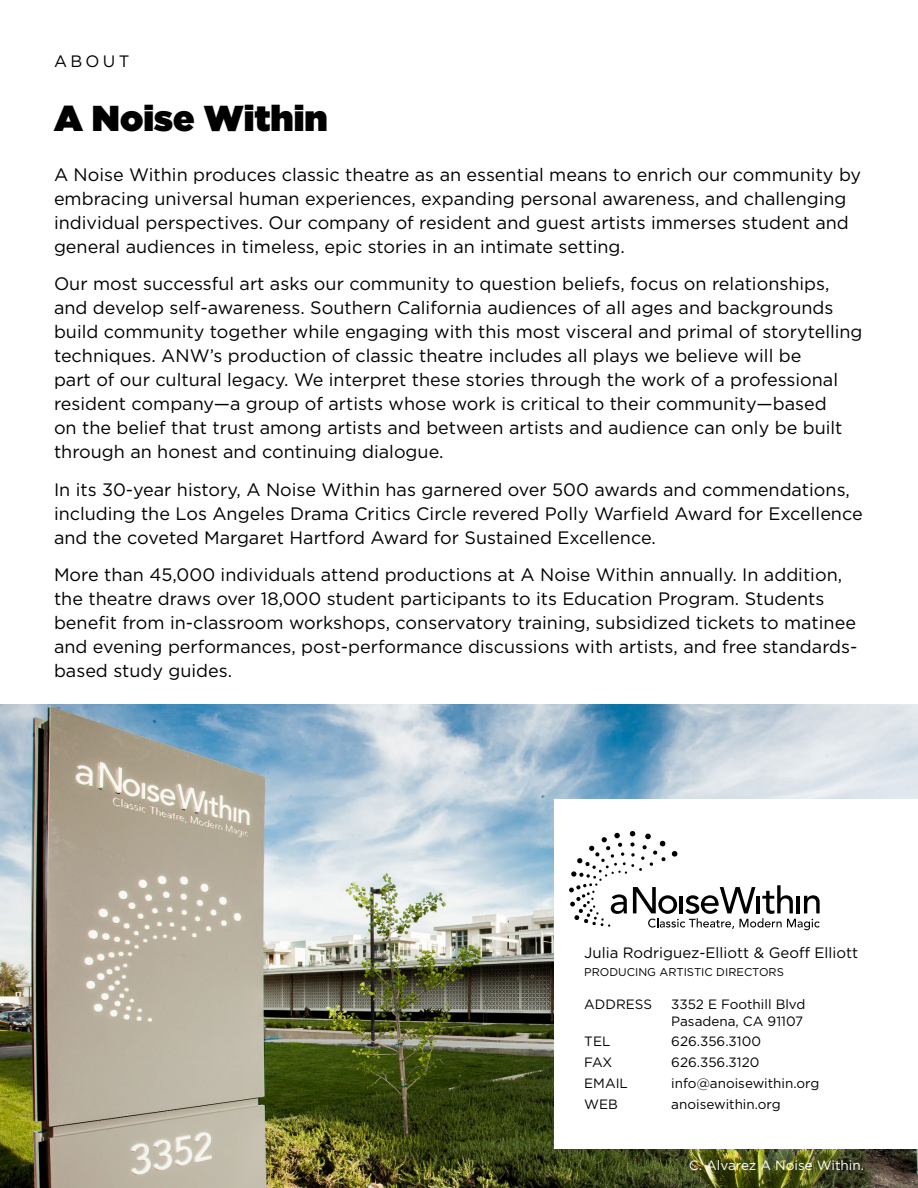
<style>
.page{position:relative;width:918px;height:1188px;background:#fff}
.page>*{position:absolute;margin:0;border:0;box-sizing:border-box;transform-origin:0 0}
.t1{font:900 36px "Gotham";color:#000}
.t2{font:18px/24px "Gotham";color:#000}
.t3{font:16.5px "Gotham";letter-spacing:.2em;color:#000}
.t4{font:15px "Gotham";color:#000}
.t5{font:13.5px/16.2px "Gotham";color:#000}
.t6{font:13.5px "Gotham";color:#fff}
.t7{font:11.25px "Gotham";color:#000}
</style>
<div class="page">
<img style="left:0;top:704px;width:918px;height:484px">
<div style="left:554px;top:799px;width:364px;height:350px;background:#fff"></div>
<svg style="left:569px;top:831px;width:251px;height:99px"></svg>
<p class="t3" style="left:54px;top:51px;width:77px">ABOUT</p>
<h1 class="t1" style="left:54px;top:92px;width:275px">A Noise Within</h1>
<p class="t2" style="left:54px;top:162px;width:809px">A Noise Within produces classic theatre as an essential means to enrich our community by embracing universal human experiences, expanding personal awareness, and challenging individual perspectives. Our company of resident and guest artists immerses student and general audiences in timeless, epic stories in an intimate setting.</p>
<p class="t2" style="left:54px;top:271px;width:810px">Our most successful art asks our community to question beliefs, focus on relationships, and develop self-awareness. Southern California audiences of all ages and backgrounds build community together while engaging with this most visceral and primal of storytelling techniques. ANW’s production of classic theatre includes all plays we believe will be<br>part of our cultural legacy. We interpret these stories through the work of a professional resident company—a group of artists whose work is critical to their community—based<br>on the belief that trust among artists and between artists and audience can only be built through an honest and continuing dialogue.</p>
<p class="t2" style="left:54px;top:477px;width:810px">In its 30-year history, A Noise Within has garnered over 500 awards and commendations, including the Los Angeles Drama Critics Circle revered Polly Warfield Award for Excellence and the coveted Margaret Hartford Award for Sustained Excellence.</p>
<p class="t2" style="left:54px;top:562px;width:805px">More than 45,000 individuals attend productions at A Noise Within annually. In addition, the theatre draws over 18,000 student participants to its Education Program. Students benefit from in-classroom workshops, conservatory training, subsidized tickets to matinee and evening performances, post-performance discussions with artists, and free standards&shy;based study guides.</p>
<p class="t4" style="left:584px;top:943px;width:275px">Julia Rodriguez-Elliott &amp; Geoff Elliott</p>
<p class="t7" style="left:584px;top:965px;width:201px">PRODUCING ARTISTIC DIRECTORS</p>
<p class="t5" style="left:584px;top:996px;width:69px">ADDRESS</p>
<p class="t5" style="left:671px;top:996px;width:136px">3352 E Foothill Blvd<br>Pasadena, CA 91107</p>
<p class="t5" style="left:584px;top:1033px;width:28px">TEL</p>
<p class="t5" style="left:671px;top:1033px;width:91px">626.356.3100</p>
<p class="t5" style="left:584px;top:1054px;width:30px">FAX</p>
<p class="t5" style="left:671px;top:1054px;width:90px">626.356.3120</p>
<p class="t5" style="left:584px;top:1075px;width:45px">EMAIL</p>
<p class="t5" style="left:671px;top:1075px;width:150px">info@anoisewithin.org</p>
<p class="t5" style="left:584px;top:1096px;width:35px">WEB</p>
<p class="t5" style="left:671px;top:1096px;width:111px">anoisewithin.org</p>
<p class="t6" style="left:689px;top:1156px;width:177px">C. Alvarez A Noise Within.</p>
</div>
